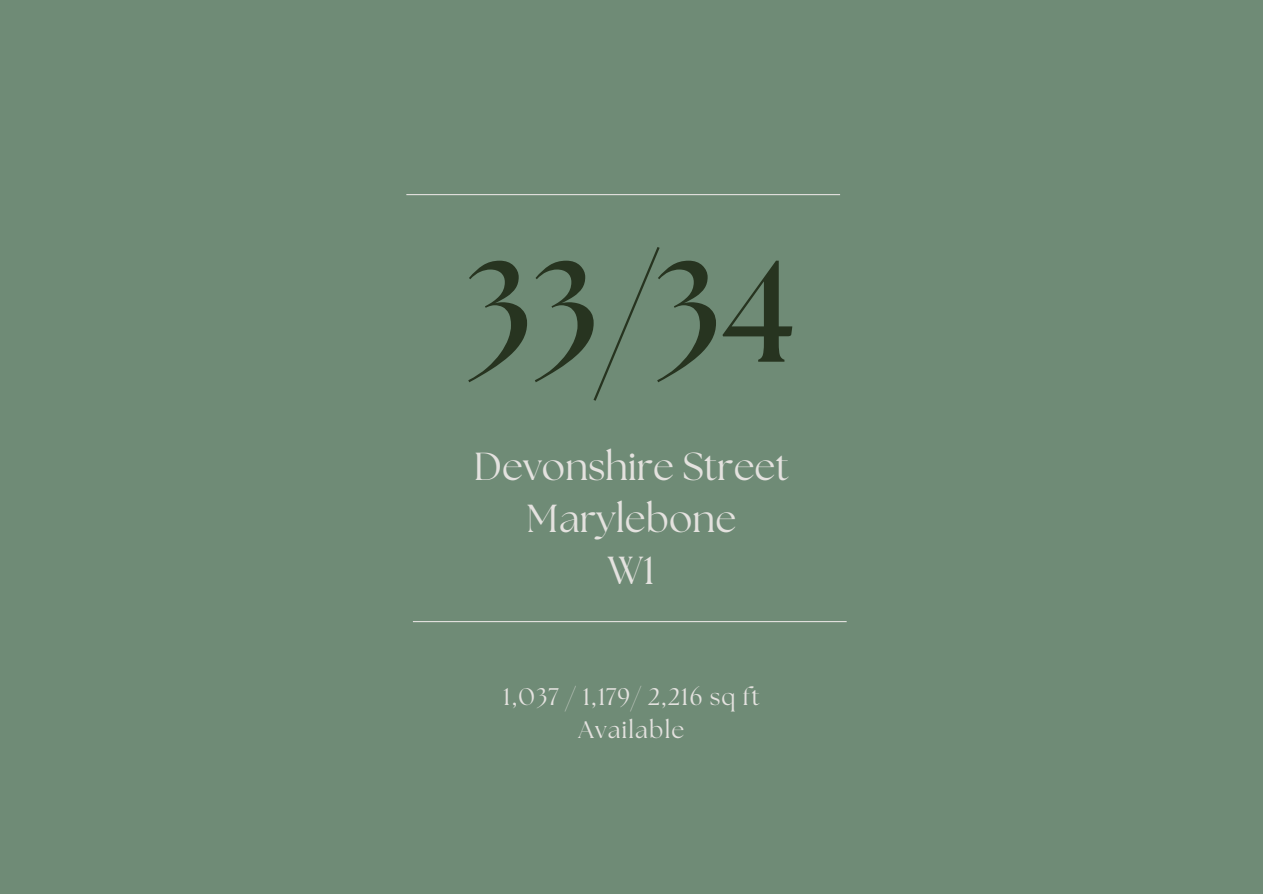
<style>
.page{position:relative;width:1263px;height:894px;background:#fff}
.page>*{position:absolute;margin:0;border:0;box-sizing:border-box;transform-origin:0 0}
.t1{font:700 142.8px "The Seasons";color:#273420}
.t2{font:39px/51.8px "The Seasons";color:#e4e2df;text-align:center}
.t3{font:24px "The Seasons";letter-spacing:.05em;color:#e4e2df}
</style>
<div class="page">
<div style="left:0;top:0;width:1263px;height:893px;background:#6f8b76"></div>
<hr style="left:406px;top:194px;width:434px;height:1px;background:#e4e2df">
<hr style="left:413px;top:621px;width:434px;height:1px;background:#e4e2df">
<p class="t1" style="left:466px;top:247px;width:330px">33/34</p>
<p class="t2" style="left:474px;top:443px;width:317px">Devonshire Street<br>Marylebone<br>W1</p>
<h1 class="t3" style="left:503px;top:686px;width:258px">1,037 / 1,179/ 2,216 sq ft</h1>
<h2 class="t3" style="left:578px;top:718px;width:107px">Available</h2>
</div>
